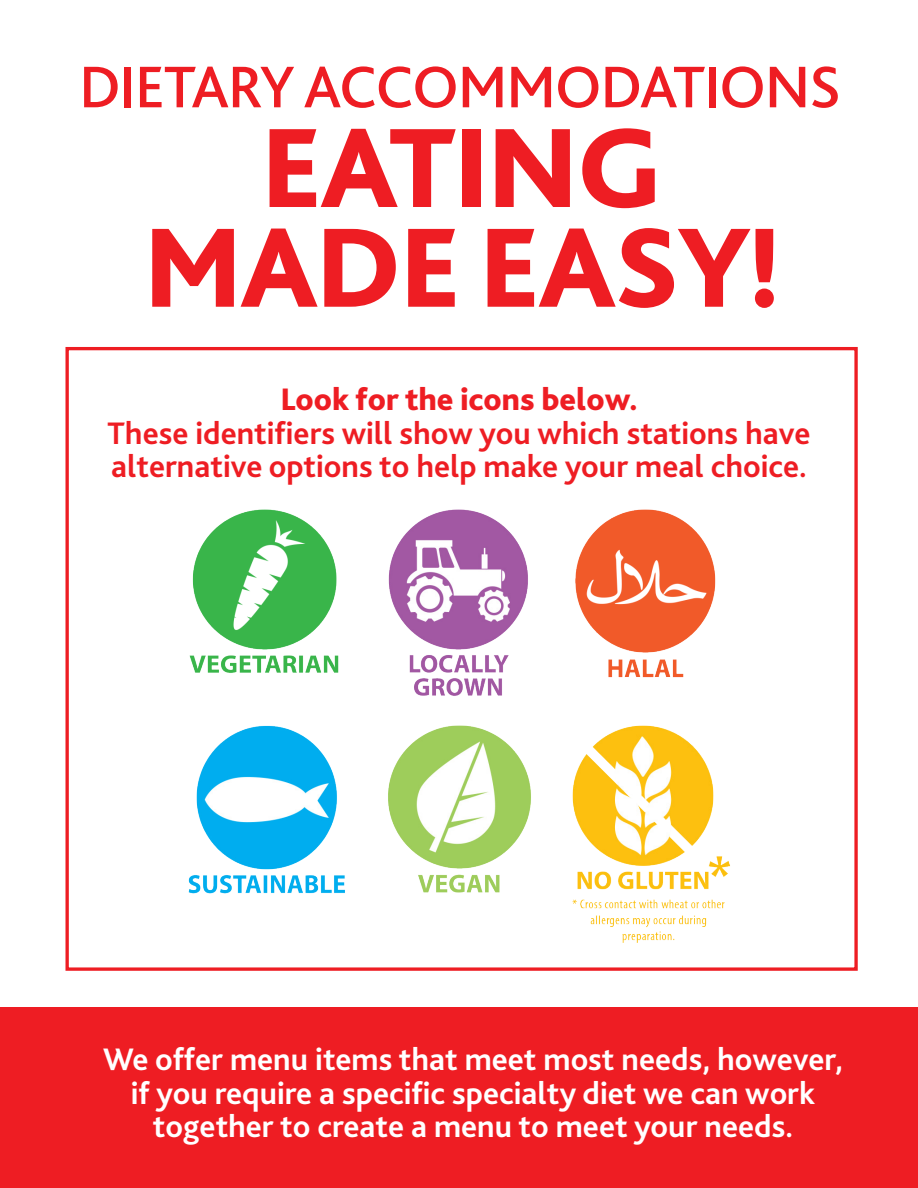
<style>
.page{position:relative;width:918px;height:1188px;background:#fff}
.page>*{position:absolute;margin:0;border:0;box-sizing:border-box;transform-origin:0 0}
.t1{font:800 118.05px/99.8px "Bliss 2";letter-spacing:-.02em;color:#ee1d23;text-align:center}
.t2{font:500 61.5px "Bliss 2";letter-spacing:-.02em;color:#ee1d23}
.t3{font:700 32.55px/33.3px "Bliss 2";color:#fff;text-align:center}
.t4{font:700 32.55px/33.3px "Bliss 2";color:#ee1d23;text-align:center}
.s1{font-weight:800}
</style>
<div class="page">
<img style="left:189px;top:509px;width:150px;height:164px">
<img style="left:388px;top:509px;width:140px;height:187px">
<img style="left:575px;top:509px;width:141px;height:169px">
<img style="left:188px;top:725px;width:157px;height:169px">
<img style="left:388px;top:725px;width:130px;height:168px">
<img style="left:518px;top:725px;width:212px;height:218px">
<div style="left:65px;top:347px;width:793px;height:624px;border:3px solid #ee1d23"></div>
<div style="left:0;top:1007px;width:918px;height:181px;background:#ee1d23"></div>
<p class="t2" style="left:79px;top:49px;width:763px">DIETARY ACCOMMODATIONS</p>
<p class="t1" style="left:143px;top:115px;width:638px">EATING<br>MADE EASY!</p>
<p class="t4" style="left:108px;top:382px;width:704px"><span class="s1">Look for the icons below.<br></span>These identifiers will show you which stations have alternative options to help make your meal choice.</p>
<p class="t3" style="left:103px;top:1042px;width:741px">We offer menu items that meet most needs, however, if you require a specific specialty diet we can work together to create a menu to meet your needs.</p>
</div>
